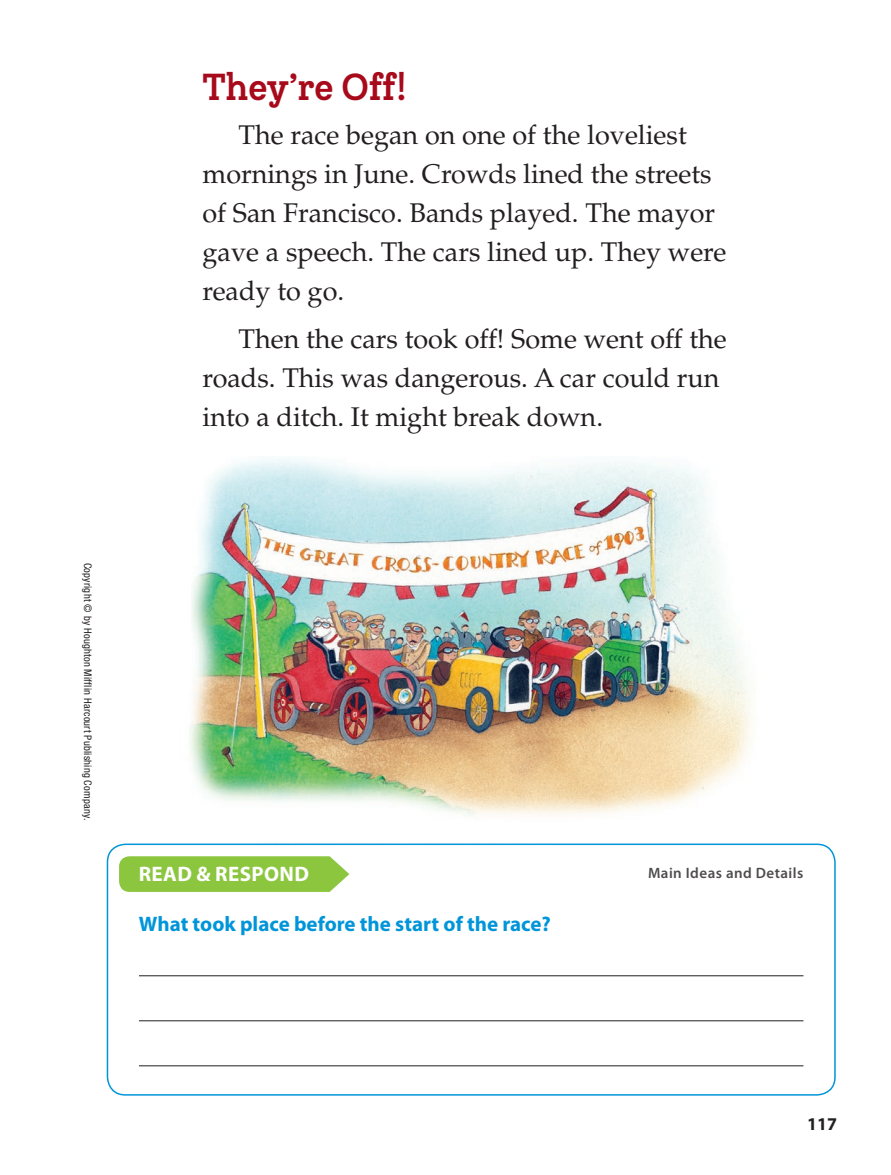
<style>
.page{position:relative;width:891px;height:1175px;background:#fff}
.page>*{position:absolute;margin:0;border:0;box-sizing:border-box;transform-origin:0 0}
.subhead{font:700 36px "Queulat HMH Cnd";color:#a70a1a}
.BodyTxt{font:27px/39px "Palatino LT Std";color:#231f20}
.p-readrespondquestio{font:700 21px "Myriad Pro";color:#0095d9}
.ReadRespond-head{font:700 21px "Myriad Pro";letter-spacing:.02em;color:#fff}
.t1{font:700 18px "Myriad Pro";color:#231f20}
.t2{font:600 15px "Myriad Pro";letter-spacing:.03em;color:#231f20}
.t3{font:condensed 10.5px "Helvetica Neue LT Std";letter-spacing:.02em;color:#231f20}
</style>
<div class="page">
<img style="left:190px;top:459px;width:561px;height:384px">
<div style="left:107px;top:843px;width:729px;height:252px;border:2px solid #0095d9;border-radius:18px"></div>
<svg style="left:119px;top:856px;width:230px;height:36px;background:#91c948"></svg>
<hr style="left:139px;top:975px;width:664px;height:1px;background:#231f20">
<hr style="left:139px;top:1020px;width:664px;height:1px;background:#231f20">
<hr style="left:139px;top:1065px;width:664px;height:1px;background:#231f20">
<p class="subhead" style="left:202px;top:63px;width:205px">They’re Off!</p>
<p class="BodyTxt" style="left:202px;top:115px;width:525px;text-indent:36px">The race began on one of the loveliest mornings in June. Crowds lined the streets of San Francisco. Bands played. The mayor gave a speech. The cars lined up. They were ready to go.</p>
<p class="BodyTxt" style="left:202px;top:319px;width:526px;text-indent:36px">Then the cars took off! Some went off the roads. This was dangerous. A car could run into a ditch. It might break down.</p>
<p class="t3" style="left:94px;top:562px;width:259px;rotate:90deg">Copyright © by Houghton Mifflin Harcourt Publishing Company.</p>
<p class="ReadRespond-head" style="left:139px;top:862px;width:172px">READ &amp; RESPOND</p>
<p class="t2" style="left:648px;top:864px;width:157px">Main Ideas and Details</p>
<p class="p-readrespondquestio" style="left:139px;top:912px;width:413px">What took place before the start of the race?</p>
<p class="t1" style="left:807px;top:1113px;width:31px">117</p>
</div>
